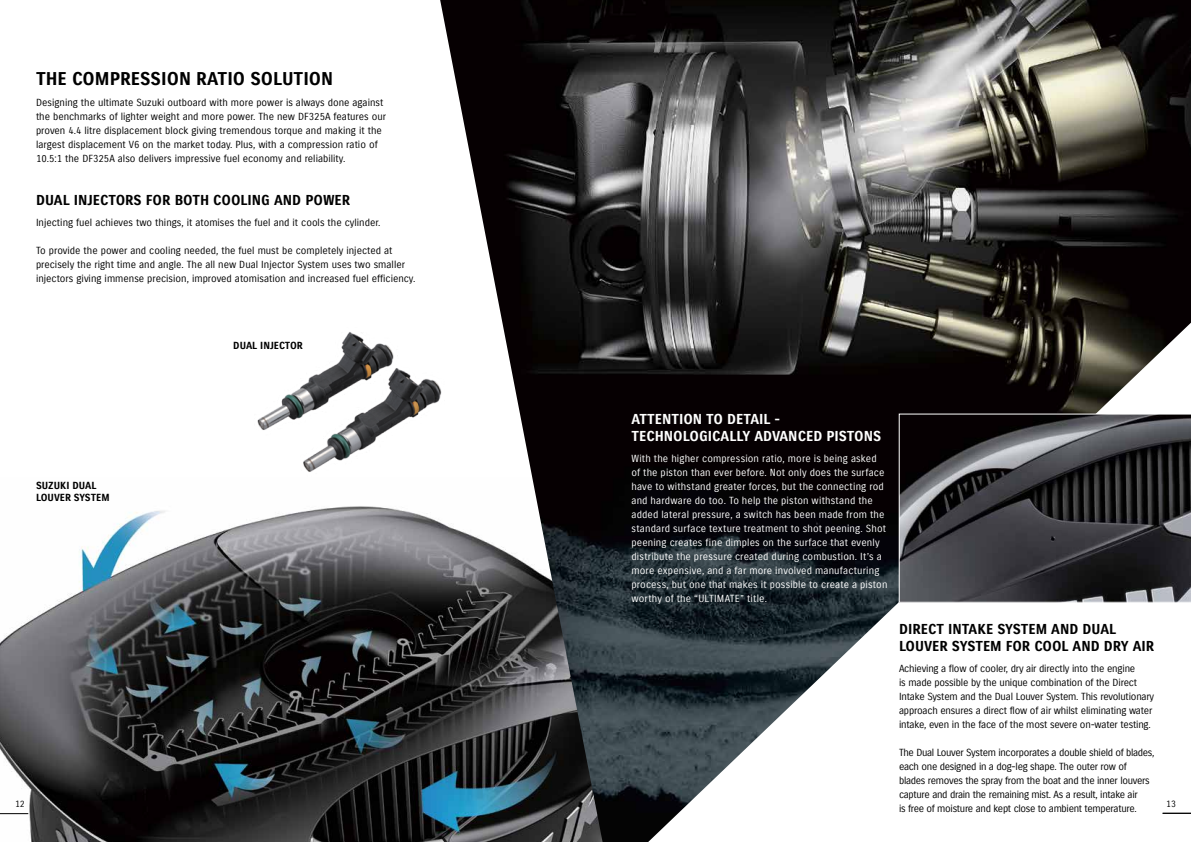
<style>
.page{position:relative;width:1191px;height:842px;background:#fff}
.page>*{position:absolute;margin:0;border:0;box-sizing:border-box;transform-origin:0 0}
.t1{font:18px "Suzuki PRO Bold";color:#000}
.t2{font:14px/17px "Suzuki PRO Bold";color:#000}
.t3{font:14px/17px "Suzuki PRO Bold";color:#fff}
.t4{font:10px/14px "Suzuki PRO Regular";letter-spacing:-.005em;color:#000}
.t5{font:10px/14px "Suzuki PRO Regular";letter-spacing:.015em;color:#fff}
.t6{font:10px/14px "Suzuki PRO Regular";letter-spacing:-.03em;color:#000}
.t7{font:10px/12px "Suzuki PRO Bold";color:#000}
.t8{font:9px "Suzuki PRO Regular";color:#000}
</style>
<div class="page">
<img style="left:0;top:506px;width:440px;height:336px">
<img style="left:440px;top:0;width:751px;height:842px">
<svg style="left:899px;top:414px;width:292px;height:188px;background:#3a3a3d"></svg>
<img style="left:257px;top:327px;width:194px;height:152px">
<svg style="left:1162px;top:813px;width:29px;height:1px"></svg>
<svg style="left:0;top:813px;width:28px;height:1px"></svg>
<h1 class="t1" style="left:36px;top:67px;width:299px">THE COMPRESSION RATIO SOLUTION</h1>
<p class="t4" style="left:36px;top:95px;width:352px">Designing the ultimate Suzuki outboard with more power is always done against the benchmarks of lighter weight and more power. The new DF325A features our proven 4.4 litre displacement block giving tremendous torque and making it the largest displacement V6 on the market today. Plus, with a compression ratio of 10.5:1 the DF325A also delivers impressive fuel economy and reliability.</p>
<h2 class="t2" style="left:36px;top:192px;width:316px">DUAL INJECTORS FOR BOTH COOLING AND POWER</h2>
<p class="t4" style="left:36px;top:216px;width:346px">Injecting fuel achieves two things, it atomises the fuel and it cools the cylinder.</p>
<p class="t4" style="left:36px;top:244px;width:381px">To provide the power and cooling needed, the fuel must be completely injected at precisely the right time and angle. The all new Dual Injector System uses two smaller injectors giving immense precision, improved atomisation and increased fuel efficiency.</p>
<p class="t7" style="left:36px;top:479px;width:75px">SUZUKI DUAL<br>LOUVER SYSTEM</p>
<p class="t7" style="left:233px;top:339px;width:71px">DUAL INJECTOR</p>
<h2 class="t3" style="left:631px;top:410px;width:251px">ATTENTION TO DETAIL -<br>TECHNOLOGICALLY ADVANCED PISTONS</h2>
<p class="t5" style="left:631px;top:451px;width:257px">With the higher compression ratio, more is being asked of the piston than ever before. Not only does the surface have to withstand greater forces, but the connecting rod and hardware do too. To help the piston withstand the added lateral pressure, a switch has been made from the standard surface texture treatment to shot peening. Shot peening creates fine dimples on the surface that evenly distribute the pressure created during combustion. It’s a more expensive, and a far more involved manufacturing process, but one that makes it possible to create a piston worthy of the “ULTIMATE” title.</p>
<h2 class="t2" style="left:899px;top:621px;width:257px">DIRECT INTAKE SYSTEM AND DUAL<br>LOUVER SYSTEM FOR COOL AND DRY AIR</h2>
<p class="t4" style="left:899px;top:662px;width:257px">Achieving a flow of cooler, dry air directly into the engine<br>is made possible by the unique combination of the Direct Intake System and the Dual Louver System. This revolutionary approach ensures a direct flow of air whilst eliminating water intake, even in the face of the most severe on-water testing.</p>
<p class="t6" style="left:899px;top:746px;width:257px">The Dual Louver System incorporates a double shield of blades, each one designed in a dog-leg shape. The outer row of blades removes the spray from the boat and the inner louvers capture and drain the remaining mist. As a result, intake air<br>is free of moisture and kept close to ambient temperature.</p>
<p class="t8" style="left:15px;top:799px;width:11px">12</p>
<p class="t8" style="left:1166px;top:799px;width:11px">13</p>
</div>
